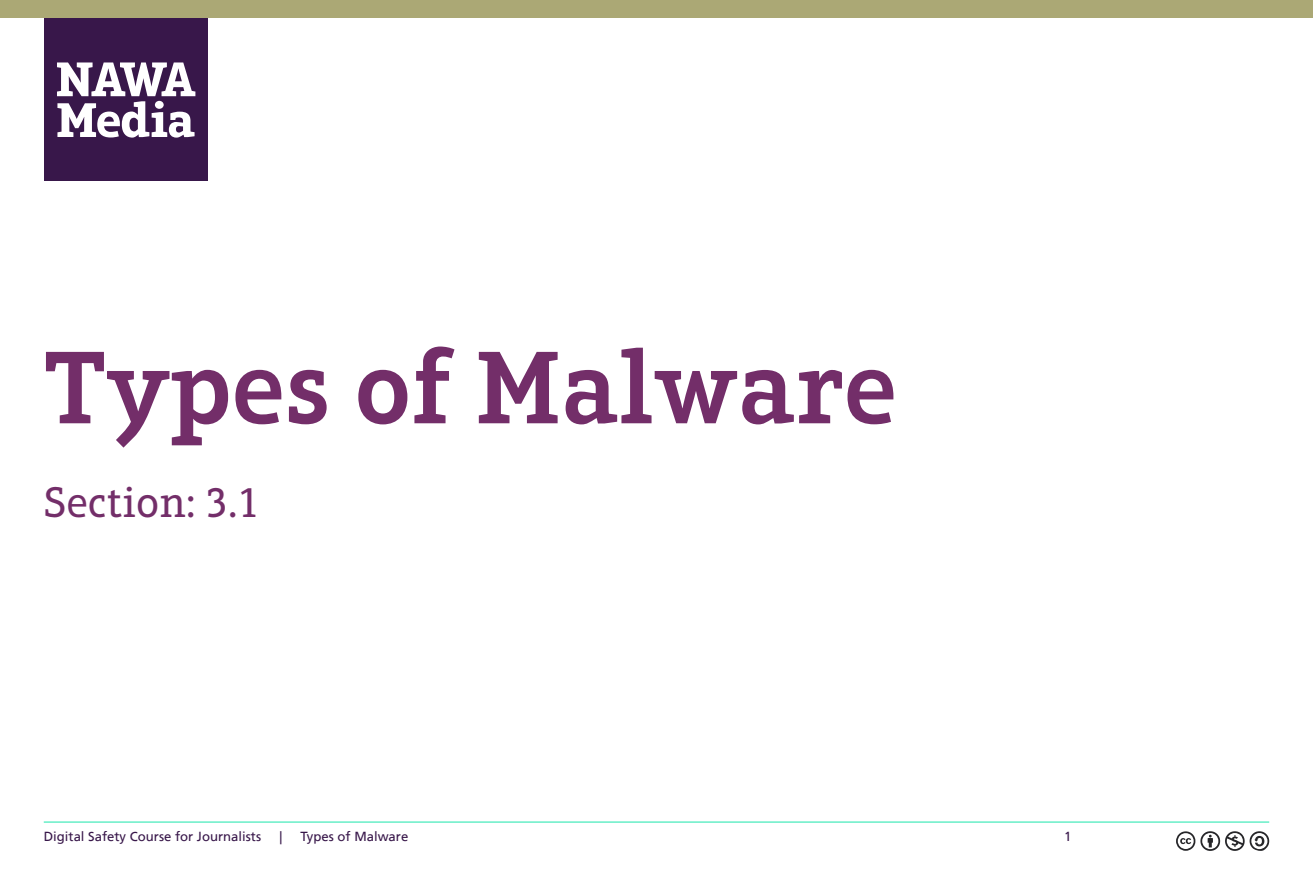
<style>
.page{position:relative;width:1313px;height:875px;background:#fff}
.page>*{position:absolute;margin:0;border:0;box-sizing:border-box;transform-origin:0 0}
.t1{font:600 105px "Aptifer Slab LT Pro";color:#732e69}
.t2{font:43.75px "Aptifer Slab LT Pro";color:#732e69}
.t3{font:13.12px "Frutiger LT Arabic 55 Roman";color:#38174a}
</style>
<div class="page">
<hr style="left:44px;top:822px;width:1225px;height:1px;background:#1ae6ab">
<svg style="left:1176px;top:831px;width:93px;height:20px"></svg>
<div style="left:44px;top:18px;width:163px;height:163px;background:#38174a"></div>
<svg style="left:57px;top:62px;width:138px;height:76px"></svg>
<div style="left:0;top:0;width:1312px;height:18px;background:#aba875"></div>
<h1 class="t1" style="left:44px;top:326px;width:854px">Types of Malware</h1>
<h2 class="t2" style="left:44px;top:478px;width:218px">Section: 3.1</h2>
<p class="t3" style="left:44px;top:827px;width:219px">Digital Safety Course for Journalists</p>
<p class="t3" style="left:279px;top:827px;width:4px">|</p>
<p class="t3" style="left:301px;top:827px;width:109px">Types of Malware</p>
<p class="t3" style="left:1064px;top:827px;width:9px">1</p>
</div>
